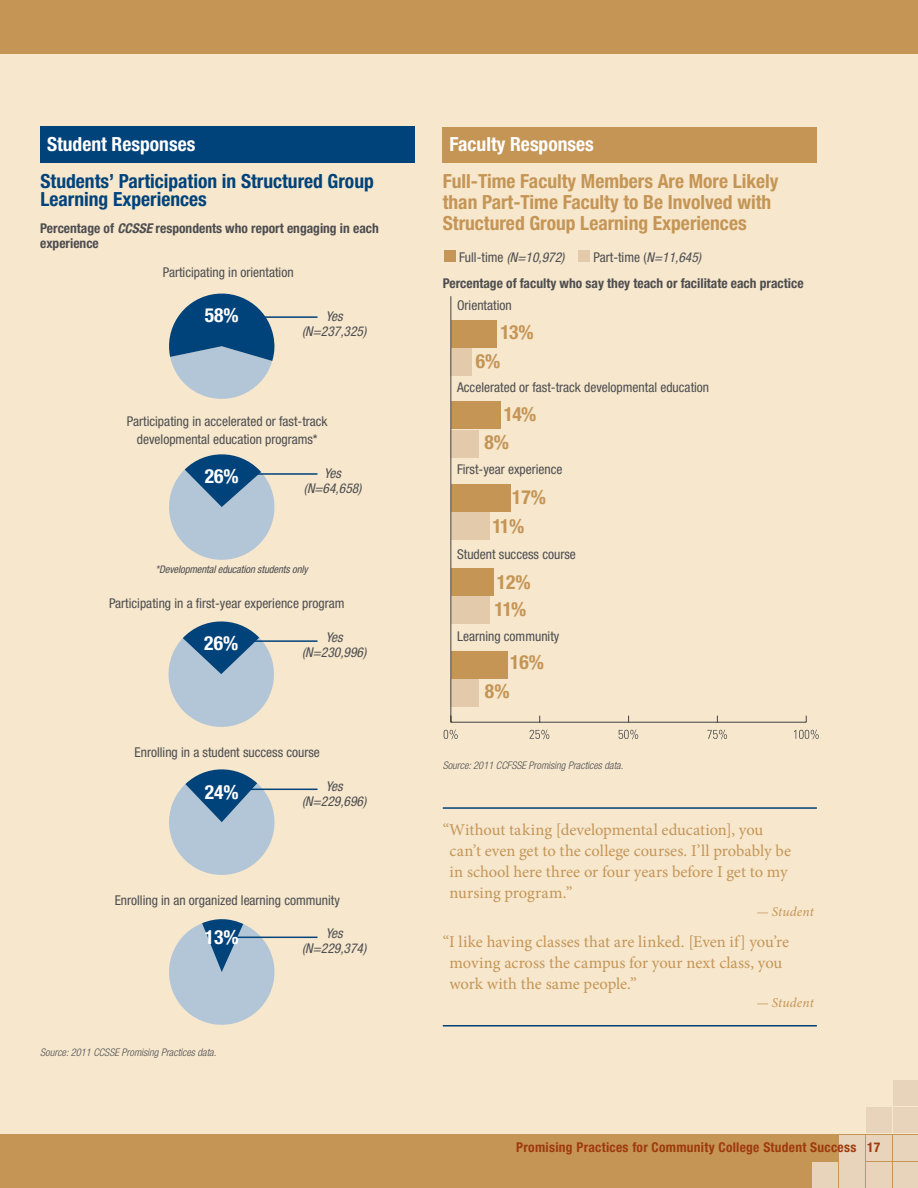
<style>
.page{position:relative;width:918px;height:1188px;background:#f6e7cd}
.page>*{position:absolute;margin:0;border:0;box-sizing:border-box;transform-origin:0 0}
.t1{font:700 condensed 19.5px/21px "Helvetica Neue LT Std";color:#c59556}
.t2{font:700 condensed 19.5px/18px "Helvetica Neue LT Std";color:#00427a}
.t3{font:700 condensed 19.5px "Helvetica Neue LT Std";color:#fff}
.t4{font:16.5px/21px "Minion Pro";color:#c59556}
.t5{font:condensed 13.5px/18px "Helvetica Neue LT Std";color:#4d4d4f;text-align:center}
.t6{font:700 condensed 13.5px/15px "Helvetica Neue LT Std";color:#4d4d4f}
.t7{font:italic condensed 13.5px/15px "Helvetica Neue LT Std";color:#4d4d4f;text-align:center}
.t8{font:700 condensed 13.5px "Helvetica Neue LT Std";letter-spacing:.02em;color:#9f3a0d}
.t9{font:italic 13.5px "Minion Pro";letter-spacing:.015em;color:#c59556}
.t10{font:italic 300 condensed 10.5px "Helvetica Neue LT Std";color:#4d4d4f}
.t11{font:italic condensed 10.5px "Helvetica Neue LT Std";letter-spacing:-.01em;color:#4d4d4f}
.s1{font-style:italic}
.s2{font-style:normal}
.s3{font-weight:400}
.s4{font-weight:400;font-style:italic}
</style>
<div class="page">
<div style="left:0;top:1135px;width:918px;height:53px;background:#c59556"></div>
<div style="left:0;top:0;width:918px;height:54px;background:#c59556"></div>
<div style="left:866px;top:1162px;width:26px;height:26px;background:#e8d4bb"></div>
<div style="left:839px;top:1162px;width:26px;height:26px;background:#e8d4bb"></div>
<div style="left:812px;top:1162px;width:26px;height:26px;background:#e8d4bb"></div>
<div style="left:893px;top:1162px;width:25px;height:26px;background:#e8d4bb"></div>
<div style="left:893px;top:1135px;width:25px;height:26px;background:#e8d4bb"></div>
<div style="left:893px;top:1080px;width:25px;height:26px;background:#e8d4bb"></div>
<div style="left:893px;top:1108px;width:25px;height:25px;background:#e8d4bb"></div>
<div style="left:866px;top:1135px;width:26px;height:26px;background:#e8d4bb"></div>
<div style="left:839px;top:1135px;width:26px;height:26px;background:#e8d4bb"></div>
<div style="left:866px;top:1108px;width:26px;height:25px;background:#e8d4bb"></div>
<div style="left:40px;top:126px;width:374px;height:36px;background:#00427a"></div>
<svg style="left:169px;top:293px;width:106px;height:106px"></svg>
<svg style="left:169px;top:769px;width:111px;height:106px"></svg>
<svg style="left:168px;top:621px;width:106px;height:106px"></svg>
<svg style="left:169px;top:919px;width:113px;height:106px"></svg>
<div style="left:444px;top:250px;width:12px;height:11px;background:#c59556"></div>
<div style="left:578px;top:250px;width:11px;height:11px;background:#e2caab"></div>
<div style="left:443px;top:127px;width:374px;height:35px;background:#c59556"></div>
<svg style="left:169px;top:454px;width:106px;height:106px"></svg>
<div style="left:451px;top:348px;width:21px;height:28px;background:#e2caab"></div>
<div style="left:451px;top:320px;width:46px;height:28px;background:#c59556"></div>
<div style="left:451px;top:679px;width:28px;height:28px;background:#e2caab"></div>
<div style="left:451px;top:651px;width:56px;height:28px;background:#c59556"></div>
<div style="left:451px;top:430px;width:28px;height:27px;background:#e2caab"></div>
<div style="left:451px;top:401px;width:49px;height:28px;background:#c59556"></div>
<div style="left:451px;top:512px;width:39px;height:28px;background:#e2caab"></div>
<div style="left:451px;top:484px;width:60px;height:27px;background:#c59556"></div>
<div style="left:451px;top:596px;width:39px;height:27px;background:#e2caab"></div>
<div style="left:451px;top:568px;width:42px;height:28px;background:#c59556"></div>
<svg style="left:444px;top:730px;width:14px;height:9px"></svg>
<svg style="left:530px;top:730px;width:19px;height:9px"></svg>
<svg style="left:619px;top:730px;width:19px;height:9px"></svg>
<svg style="left:707px;top:730px;width:20px;height:9px"></svg>
<svg style="left:794px;top:730px;width:25px;height:9px"></svg>
<hr style="left:451px;top:722px;width:355px;height:1px;background:#4d4d4f">
<hr style="left:450px;top:296px;width:1px;height:426px;background:#4d4d4f">
<hr style="left:443px;top:807px;width:374px;height:2px;background:#00427a">
<hr style="left:443px;top:1025px;width:374px;height:2px;background:#00427a">
<hr style="left:249px;top:316px;width:68px;height:2px;background:#00427a">
<hr style="left:249px;top:473px;width:68px;height:2px;background:#00427a">
<hr style="left:249px;top:640px;width:68px;height:2px;background:#00427a">
<hr style="left:249px;top:789px;width:68px;height:1px;background:#00427a">
<hr style="left:237px;top:937px;width:80px;height:1px;background:#00427a">
<h1 class="t3" style="left:47px;top:132px;width:150px">Student Responses</h1>
<h1 class="t2" style="left:40px;top:172px;width:335px">Students’ Participation in Structured Group<br>Learning Experiences</h1>
<p class="t6" style="left:40px;top:220px;width:340px">Percentage of <span class="s1">CCSSE</span> respondents who report engaging in each experience</p>
<p class="t5" style="left:163px;top:263px;width:132px">Participating in orientation</p>
<h1 class="t3" style="left:205px;top:303px;width:35px">58%</h1>
<p class="t7" style="left:302px;top:309px;width:66px">Yes (N=237,325)</p>
<p class="t5" style="left:127px;top:412px;width:202px">Participating in accelerated or fast-track developmental education programs*</p>
<h1 class="t3" style="left:205px;top:464px;width:35px">26%</h1>
<p class="t7" style="left:304px;top:466px;width:59px">Yes (N=64,658)</p>
<p class="t11" style="left:155px;top:563px;width:154px">*Developmental education students only</p>
<p class="t5" style="left:109px;top:594px;width:237px">Participating in a first-year experience program</p>
<h1 class="t3" style="left:204px;top:631px;width:35px">26%</h1>
<p class="t7" style="left:302px;top:630px;width:66px">Yes (N=230,996)</p>
<p class="t5" style="left:135px;top:743px;width:187px">Enrolling in a student success course</p>
<h1 class="t3" style="left:205px;top:780px;width:35px">24%</h1>
<p class="t7" style="left:302px;top:779px;width:66px">Yes (N=229,696)</p>
<p class="t5" style="left:115px;top:891px;width:227px">Enrolling in an organized learning community</p>
<h1 class="t3" style="left:205px;top:925px;width:35px">13%</h1>
<p class="t10" style="left:40px;top:1046px;width:177px">Source: 2011 CCSSE Promising Practices data.</p>
<p class="t7" style="left:302px;top:926px;width:66px">Yes (N=229,374)</p>
<h1 class="t3" style="left:450px;top:133px;width:146px">Faculty Responses</h1>
<h1 class="t1" style="left:443px;top:171px;width:337px">Full-Time Faculty Members Are More Likely than Part-Time Faculty to Be Involved with<br>Structured Group Learning Experiences</h1>
<p class="t7" style="left:459px;top:250px;width:107px"><span class="s2">Full-time</span> (N=10,972)</p>
<p class="t6" style="left:443px;top:244px;width:362px;line-height:26.7px;text-indent:151px"><span class="s3">Part-time (</span><span class="s4">N=11,645)<br></span>Percentage of faculty who say they teach or facilitate each practice</p>
<p class="t5" style="left:457px;top:296px;width:56px">Orientation</p>
<h1 class="t1" style="left:500px;top:321px;width:35px">13%</h1>
<h1 class="t1" style="left:476px;top:350px;width:26px">6%</h1>
<p class="t5" style="left:457px;top:378px;width:254px">Accelerated or fast-track developmental education</p>
<h1 class="t1" style="left:484px;top:400px;width:53px;line-height:27.8px;text-indent:20px">14%<br>8%</h1>
<p class="t5" style="left:457px;top:461px;width:107px">First-year experience</p>
<h1 class="t1" style="left:512px;top:486px;width:35px">17%</h1>
<h1 class="t1" style="left:493px;top:515px;width:33px">11%</h1>
<p class="t5" style="left:457px;top:545px;width:120px">Student success course</p>
<h1 class="t1" style="left:495px;top:568px;width:37px;line-height:27px">12%<br>11%</h1>
<p class="t5" style="left:457px;top:627px;width:104px">Learning community</p>
<h1 class="t1" style="left:510px;top:652px;width:35px">16%</h1>
<h1 class="t1" style="left:485px;top:681px;width:26px">8%</h1>
<p class="t10" style="left:443px;top:759px;width:182px">Source: 2011 CCFSSE Promising Practices data.</p>
<p class="t4" style="left:450px;top:819px;width:343px;text-indent:-7px">“Without taking [developmental education], you can’t even get to the college courses. I’ll probably be in school here three or four years before I get to my nursing program.”</p>
<p class="t9" style="left:756px;top:902px;width:59px">— Student</p>
<p class="t4" style="left:450px;top:932px;width:341px;text-indent:-7px">“I like having classes that are linked. [Even if] you’re moving across the campus for your next class, you work with the same people.”</p>
<p class="t9" style="left:756px;top:994px;width:59px">— Student</p>
<p class="t8" style="left:516px;top:1140px;width:366px">Promising Practices for Community College Student Success 17</p>
</div>
